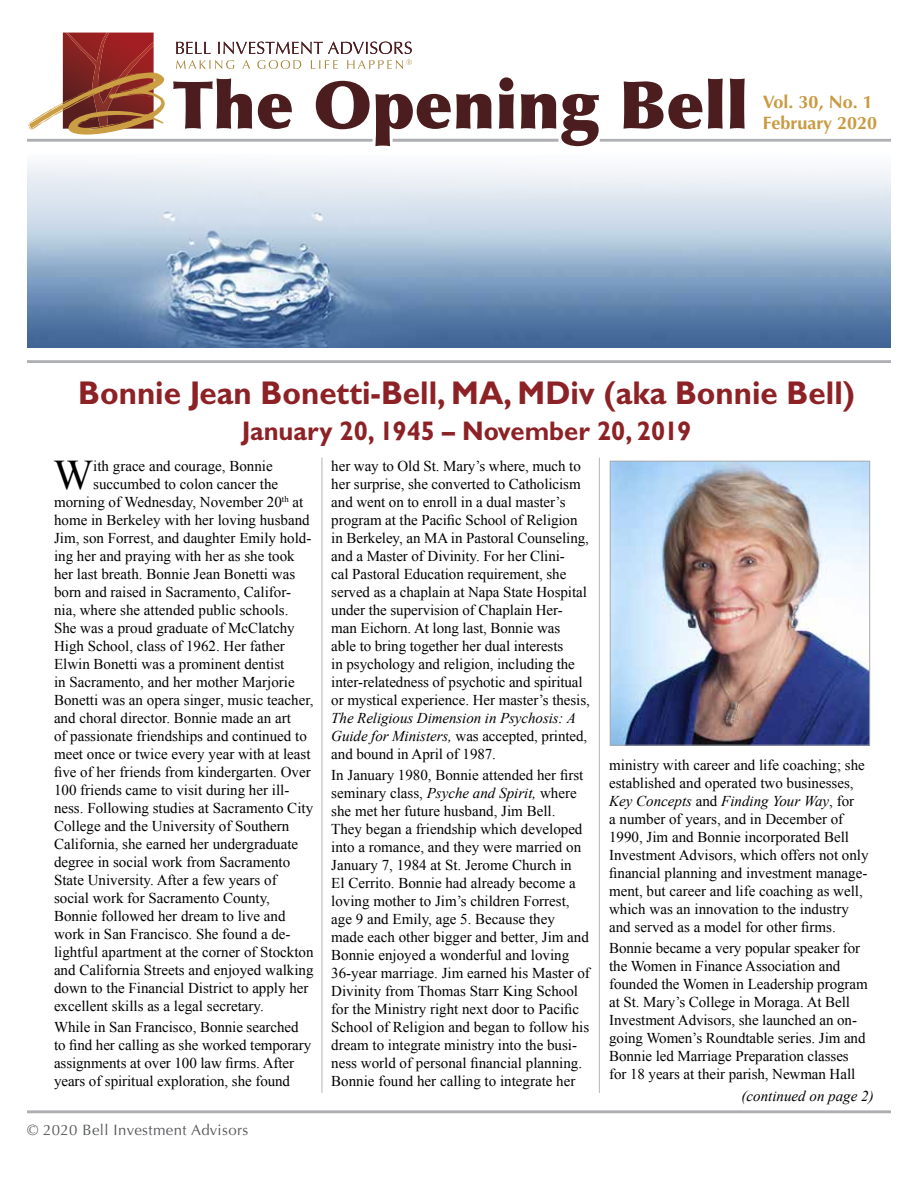
<style>
.page{position:relative;width:918px;height:1188px;background:#fff}
.page>*{position:absolute;margin:0;border:0;box-sizing:border-box;transform-origin:0 0}
.t1{font:900 66px "Optima LT Std";color:#4c1d1f}
.t2{font:42.15px "Times New Roman";color:#000}
.t3{font:700 33px "Gill Sans";color:#8d2226;scale:.95 1}
.t4{font:700 27px "Gill Sans";color:#8d2226;scale:.95 1}
.t5{font:700 18px/21px "Optima LT Std";color:#ca9a41}
.t6{font:15px/18px "Times New Roman";color:#000}
.t7{font:italic 15px/18px "Times New Roman";letter-spacing:-.005em;color:#000}
.t8{font:15px "Optima LT Std";letter-spacing:.025em;color:#58595b}
.s1{font-style:normal}
.s2{font-style:italic}
</style>
<div class="page">
<hr style="left:599px;top:458px;width:1px;height:635px;background:#bcbec0">
<hr style="left:27px;top:139px;width:346px;height:3px;background:#adafb2">
<img style="left:27px;top:163px;width:863px;height:184px">
<hr style="left:27px;top:360px;width:864px;height:3px;background:#adafb2">
<hr style="left:27px;top:1110px;width:864px;height:3px;background:#adafb2">
<hr style="left:321px;top:458px;width:1px;height:635px;background:#bcbec0">
<hr style="left:393px;top:139px;width:165px;height:3px;background:#adafb2">
<hr style="left:600px;top:139px;width:291px;height:3px;background:#adafb2">
<img style="left:612px;top:463px;width:256px;height:280px">
<div style="left:610px;top:461px;width:260px;height:284px;border:1px solid #a7a9ac"></div>
<svg style="left:28px;top:33px;width:137px;height:102px"></svg>
<svg style="left:176px;top:60px;width:58px;height:9px"></svg>
<svg style="left:242px;top:60px;width:8px;height:9px"></svg>
<svg style="left:257px;top:60px;width:44px;height:9px"></svg>
<svg style="left:311px;top:60px;width:27px;height:9px"></svg>
<svg style="left:347px;top:60px;width:65px;height:9px"></svg>
<svg style="left:176px;top:42px;width:35px;height:12px"></svg>
<svg style="left:218px;top:42px;width:194px;height:12px"></svg>
<h1 class="t1" style="left:173px;top:65px;width:577px">The Opening Bell</h1>
<p class="t5" style="left:763px;top:91px;width:116px">Vol. 30, No. 1<br>February 2020</p>
<h3 class="t3" style="left:78px;top:373px;width:819px">Bonnie Jean Bonetti-Bell, MA, MDiv (aka Bonnie Bell)</h3>
<h3 class="t4" style="left:242px;top:415px;width:475px">January 20, 1945 – November 20, 2019</h3>
<h2 class="t2" style="left:53px;top:446px;width:41px">W</h2>
<p class="t6" style="left:93px;top:457px;width:181px">ith grace and courage, Bonnie</p>
<p class="t6" style="left:93px;top:475px;width:186px">succumbed to colon cancer the</p>
<p class="t6" style="left:54px;top:493px;width:251px">morning of Wednesday, November 20<sup>th</sup> at</p>
<p class="t6" style="left:54px;top:511px;width:257px">home in Berkeley with her loving husband</p>
<p class="t6" style="left:54px;top:529px;width:259px">Jim, son Forrest, and daughter Emily hold-</p>
<p class="t6" style="left:54px;top:547px;width:242px">ing her and praying with her as she took</p>
<p class="t6" style="left:54px;top:565px;width:243px">her last breath. Bonnie Jean Bonetti was</p>
<p class="t6" style="left:54px;top:583px;width:239px">born and raised in Sacramento, Califor-</p>
<p class="t6" style="left:54px;top:601px;width:236px">nia, where she attended public schools.</p>
<p class="t6" style="left:54px;top:619px;width:242px">She was a proud graduate of McClatchy</p>
<p class="t6" style="left:54px;top:637px;width:232px">High School, class of 1962. Her father</p>
<p class="t6" style="left:54px;top:655px;width:232px">Elwin Bonetti was a prominent dentist</p>
<p class="t6" style="left:54px;top:673px;width:242px">in Sacramento, and her mother Marjorie</p>
<p class="t6" style="left:54px;top:691px;width:261px">Bonetti was an opera singer, music teacher,</p>
<p class="t6" style="left:54px;top:709px;width:239px">and choral director. Bonnie made an art</p>
<p class="t6" style="left:54px;top:727px;width:254px">of passionate friendships and continued to</p>
<p class="t6" style="left:54px;top:745px;width:258px">meet once or twice every year with at least</p>
<p class="t6" style="left:54px;top:763px;width:258px">five of her friends from kindergarten. Over</p>
<p class="t6" style="left:54px;top:781px;width:237px">100 friends came to visit during her ill-</p>
<p class="t6" style="left:54px;top:799px;width:261px">ness. Following studies at Sacramento City</p>
<p class="t6" style="left:54px;top:817px;width:237px">College and the University of Southern</p>
<p class="t6" style="left:54px;top:835px;width:246px">California, she earned her undergraduate</p>
<p class="t6" style="left:54px;top:853px;width:238px">degree in social work from Sacramento</p>
<p class="t6" style="left:54px;top:871px;width:224px">State University. After a few years of</p>
<p class="t6" style="left:54px;top:889px;width:218px">social work for Sacramento County,</p>
<p class="t6" style="left:54px;top:907px;width:233px">Bonnie followed her dream to live and</p>
<p class="t6" style="left:54px;top:925px;width:238px">work in San Francisco. She found a de-</p>
<p class="t6" style="left:54px;top:943px;width:261px">lightful apartment at the corner of Stockton</p>
<p class="t6" style="left:54px;top:961px;width:261px">and California Streets and enjoyed walking</p>
<p class="t6" style="left:54px;top:979px;width:256px">down to the Financial District to apply her</p>
<p class="t6" style="left:54px;top:997px;width:211px">excellent skills as a legal secretary.</p>
<p class="t6" style="left:54px;top:1018px;width:259px">While in San Francisco, Bonnie searched to find her calling as she worked temporary assignments at over 100 law firms. After years of spiritual exploration, she found</p>
<p class="t8" style="left:27px;top:1121px;width:223px">© 2020 Bell Investment Advisors</p>
<p class="t6" style="left:331px;top:457px;width:260px">her way to Old St. Mary’s where, much to her surprise, she converted to Catholicism and went on to enroll in a dual master’s program at the Pacific School of Religion in Berkeley, an MA in Pastoral Counseling, and a Master of Divinity. For her Clini-<br>cal Pastoral Education requirement, she served as a chaplain at Napa State Hospital under the supervision of Chaplain Her&shy;man Eichorn. At long last, Bonnie was<br>able to bring together her dual interests<br>in psychology and religion, including the inter-relatedness of psychotic and spiritual or mystical experience. Her master’s thesis,</p>
<p class="t7" style="left:331px;top:708px;width:257px">The Religious Dimension in Psychosis: A<br>Guide for Ministers, <span class="s1">was accepted, printed, and bound in April of 1987.</span></p>
<p class="t6" style="left:331px;top:766px;width:260px">In January 1980, Bonnie attended her first seminary class, <span class="s2">Psyche and Spirit,</span> where she met her future husband, Jim Bell.<br>They began a friendship which developed into a romance, and they were married on January 7, 1984 at St. Jerome Church in<br>El Cerrito. Bonnie had already become a loving mother to Jim’s children Forrest, age 9 and Emily, age 5. Because they made each other bigger and better, Jim and Bonnie enjoyed a wonderful and loving 36-year marriage. Jim earned his Master of Divinity from Thomas Starr King School for the Ministry right next door to Pacific School of Religion and began to follow his dream to integrate ministry into the busi&shy;ness world of personal financial planning.<br>Bonnie found her calling to integrate her</p>
<p class="t6" style="left:609px;top:756px;width:261px">ministry with career and life coaching; she established and operated two businesses, <span class="s2">Key Concepts</span> and <span class="s2">Finding Your Way</span>, for<br>a number of years, and in December of 1990, Jim and Bonnie incorporated Bell Investment Advisors, which offers not only financial planning and investment manage&shy;ment, but career and life coaching as well, which was an innovation to the industry and served as a model for other firms.</p>
<p class="t6" style="left:609px;top:939px;width:260px">Bonnie became a very popular speaker for the Women in Finance Association and founded the Women in Leadership program at St. Mary’s College in Moraga. At Bell Investment Advisors, she launched an on&shy;going Women’s Roundtable series. Jim and Bonnie led Marriage Preparation classes for 18 years at their parish, Newman Hall</p>
<p class="t7" style="left:742px;top:1086px;width:134px">(continued on page 2)</p>
</div>
